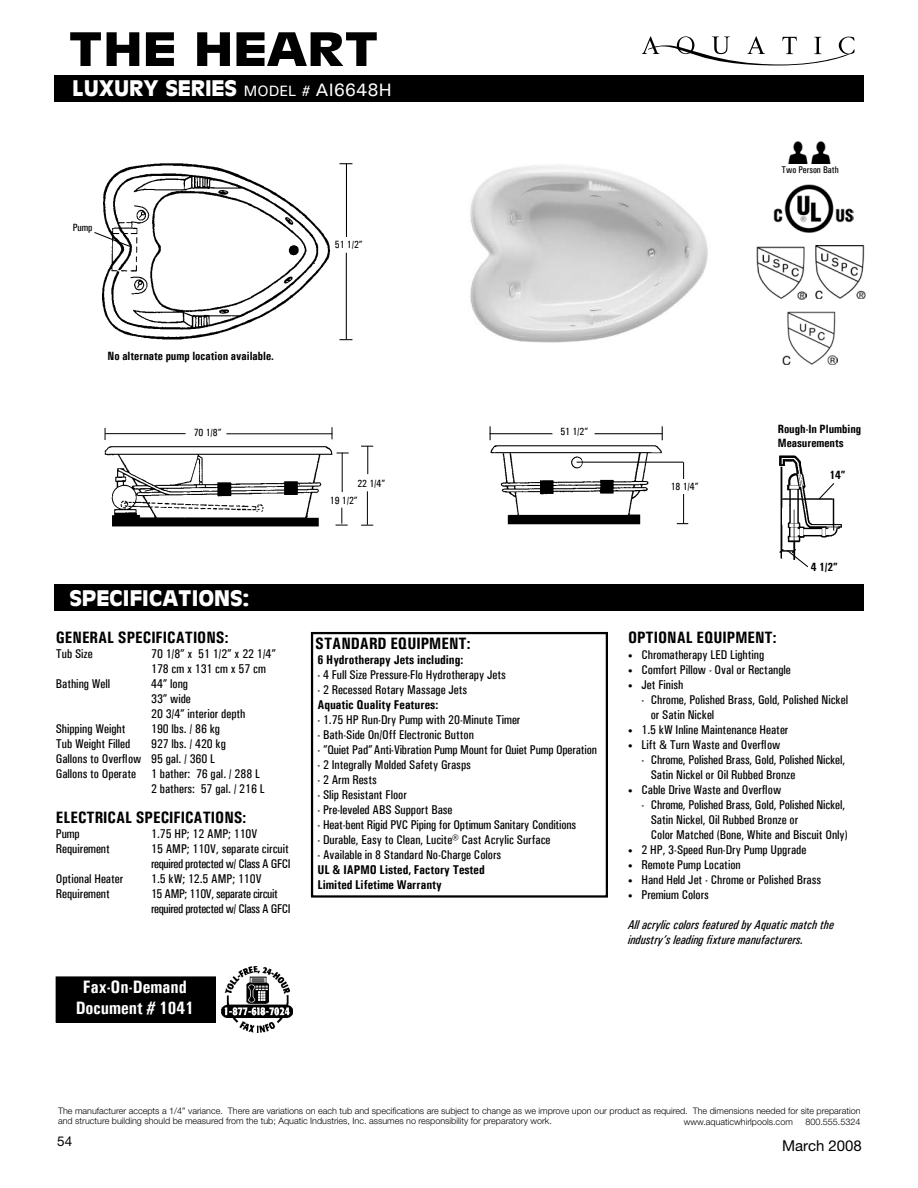
<style>
.page{position:relative;width:918px;height:1188px;background:#fff}
.page>*{position:absolute;margin:0;border:0;box-sizing:border-box;transform-origin:0 0}
.t1{font:700 45px "Antique Olive";color:#000;scale:1.2 1}
.t2{font:700 21px "Antique Olive";color:#fff}
.t3{font:700 18px/21.6px "Univers Condensed";color:#fff;text-align:center}
.t4{font:500 18px "Univers";color:#fff}
.t5{font:700 16.5px "Univers Condensed";color:#000}
.t6{font:15px "Helvetica Neue";color:#000}
.t7{font:13.5px "Helvetica Neue";color:#000}
.t8{font:500 condensed 12.75px/15px "Univers";color:#000}
.t9{font:500 condensed 12.75px/15px "Univers";letter-spacing:-.03em;color:#000}
.t10{font:700 12.75px/15px "Univers Condensed";color:#000}
.t11{font:italic 500 condensed 12.75px/15px "Univers";color:#000}
.t12{font:700 12px/14.4px "Univers Condensed";color:#000}
.t13{font:500 condensed 10.5px "Univers";color:#000}
.t14{font:500 condensed 9.75px "Univers";color:#000}
.t15{font:300 9px/10.8px "Helvetica Neue";color:#000}
.s1{font-size:15px}
.s2{font-size:9px}
</style>
<div class="page">
<div style="left:54px;top:75px;width:810px;height:27px;background:#000"></div>
<div style="left:54px;top:584px;width:810px;height:27px;background:#000"></div>
<svg style="left:793px;top:559px;width:15px;height:9px"></svg>
<img style="left:779px;top:455px;width:63px;height:104px">
<svg style="left:817px;top:482px;width:18px;height:19px"></svg>
<img style="left:774px;top:184px;width:79px;height:49px">
<img style="left:815px;top:246px;width:51px;height:53px">
<img style="left:756px;top:246px;width:50px;height:53px">
<img style="left:782px;top:311px;width:55px;height:54px">
<svg style="left:642px;top:36px;width:213px;height:29px"></svg>
<img style="left:470px;top:165px;width:238px;height:178px">
<div style="left:56px;top:977px;width:159px;height:45px;background:#000"></div>
<div style="left:56px;top:976px;width:160px;height:47px;border:1px solid #000"></div>
<img style="left:221px;top:966px;width:72px;height:67px">
<div style="left:311px;top:632px;width:297px;height:266px;border:2px solid #000"></div>
<img style="left:102px;top:163px;width:228px;height:177px">
<img style="left:490px;top:445px;width:173px;height:80px">
<hr style="left:577px;top:462px;width:106px;height:1px;background:#000">
<hr style="left:683px;top:462px;width:1px;height:62px;background:#000">
<div style="left:662px;top:480px;width:46px;height:14px;background:#fff"></div>
<svg style="left:490px;top:426px;width:1px;height:14px"></svg>
<svg style="left:662px;top:426px;width:1px;height:14px"></svg>
<hr style="left:490px;top:433px;width:62px;height:1px;background:#000">
<hr style="left:595px;top:433px;width:67px;height:1px;background:#000">
<svg style="left:332px;top:427px;width:1px;height:12px"></svg>
<hr style="left:105px;top:433px;width:81px;height:1px;background:#000">
<hr style="left:226px;top:433px;width:106px;height:1px;background:#000">
<hr style="left:342px;top:453px;width:1px;height:39px;background:#000">
<svg style="left:336px;top:508px;width:12px;height:18px"></svg>
<svg style="left:361px;top:525px;width:12px;height:1px"></svg>
<svg style="left:361px;top:446px;width:12px;height:28px"></svg>
<hr style="left:367px;top:491px;width:1px;height:34px;background:#000">
<img style="left:104px;top:446px;width:229px;height:81px">
<svg style="left:94px;top:231px;width:37px;height:17px"></svg>
<svg style="left:339px;top:339px;width:13px;height:1px"></svg>
<svg style="left:339px;top:163px;width:13px;height:1px"></svg>
<hr style="left:346px;top:164px;width:1px;height:73px;background:#000">
<hr style="left:346px;top:253px;width:1px;height:86px;background:#000">
<img style="left:788px;top:141px;width:43px;height:23px">
<h1 class="t1" style="left:68px;top:19px;width:91px">THEHEA</h1>
<h1 class="t1" style="left:307px;top:19px;width:58px">RT</h1>
<h2 class="t2" style="left:72px;top:74px;width:142px">LUXURY SERIES</h2>
<h3 class="t4" style="left:244px;top:78px;width:149px"><span class="s1">MODEL #</span> AI6648H</h3>
<p class="t13" style="left:73px;top:221px;width:21px">Pump</p>
<p class="t13" style="left:335px;top:238px;width:29px">51 1/2”</p>
<p class="t14" style="left:781px;top:164px;width:59px">Two Person Bath</p>
<p class="t12" style="left:108px;top:348px;width:168px">No alternate pump location available.</p>
<p class="t13" style="left:194px;top:427px;width:29px">70 1/8”</p>
<p class="t13" style="left:357px;top:477px;width:29px">22 1/4”</p>
<p class="t13" style="left:330px;top:494px;width:29px">19 1/2”</p>
<p class="t13" style="left:560px;top:425px;width:29px">51 1/2”</p>
<h2 class="t2" style="left:69px;top:584px;width:182px">SPECIFICATIONS:</h2>
<p class="t5" style="left:56px;top:627px;width:174px">General Specifications:</p>
<p class="t8" style="left:56px;top:646px;width:38px">Tub Size</p>
<p class="t8" style="left:151px;top:646px;width:126px">70 1/8” x 51 1/2” x 22 1/4”<br>178 cm x 131 cm x 57 cm</p>
<p class="t8" style="left:56px;top:676px;width:56px">Bathing Well</p>
<p class="t8" style="left:151px;top:676px;width:96px">44” long<br>33” wide<br>20 3/4” interior depth</p>
<p class="t8" style="left:56px;top:721px;width:71px">Shipping Weight</p>
<p class="t8" style="left:151px;top:721px;width:70px">190 lbs. / 86 kg</p>
<p class="t8" style="left:56px;top:736px;width:76px">Tub Weight Filled</p>
<p class="t8" style="left:151px;top:736px;width:76px">927 lbs. / 420 kg</p>
<p class="t8" style="left:56px;top:751px;width:161px">Gallons to Overflow 95 gal. / 360 L</p>
<p class="t8" style="left:56px;top:766px;width:206px">Gallons to Operate 1 bather: 76 gal. / 288 L</p>
<p class="t8" style="left:151px;top:781px;width:115px">2 bathers: 57 gal. / 216 L</p>
<p class="t5" style="left:56px;top:807px;width:192px">Electrical Specifications:</p>
<p class="t8" style="left:56px;top:826px;width:25px">Pump</p>
<p class="t8" style="left:151px;top:826px;width:108px">1.75 HP; 12 AMP; 110V</p>
<p class="t8" style="left:56px;top:841px;width:56px">Requirement</p>
<p class="t9" style="left:151px;top:841px;width:141px">15 AMP; 110V, separate circuit required protected w/ Class A GFCI</p>
<p class="t8" style="left:56px;top:871px;width:69px">Optional Heater</p>
<p class="t8" style="left:151px;top:871px;width:112px">1.5 kW; 12.5 AMP; 110V</p>
<p class="t8" style="left:56px;top:886px;width:56px">Requirement</p>
<p class="t9" style="left:151px;top:886px;width:141px">15 AMP; 110V, separate circuit required protected w/ Class A GFCI</p>
<h3 class="t3" style="left:76px;top:976px;width:120px">Fax-On-Demand<br>Document # 1041</h3>
<p class="t5" style="left:315px;top:633px;width:157px">Standard equipm ent:</p>
<p class="t10" style="left:317px;top:652px;width:147px">6 Hydrotherapy Jets including:</p>
<p class="t8" style="left:317px;top:667px;width:190px">- 4 Full Size Pressure-Flo Hydrotherapy Jets</p>
<p class="t8" style="left:317px;top:682px;width:151px">- 2 Recessed Rotary Massage Jets</p>
<p class="t10" style="left:317px;top:697px;width:122px">Aquatic Quality Features:</p>
<p class="t8" style="left:317px;top:712px;width:205px">- 1.75 HP Run-Dry Pump with 20-Minute Timer</p>
<p class="t8" style="left:317px;top:727px;width:158px">- Bath-side On/Off Electronic Button</p>
<p class="t8" style="left:317px;top:742px;width:281px">- ”Quiet Pad”anti-vibration pump mount for quiet pump operation</p>
<p class="t8" style="left:317px;top:757px;width:155px">- 2 Integrally Molded Safety Grasps</p>
<p class="t8" style="left:317px;top:772px;width:61px">- 2 Arm Rests</p>
<p class="t8" style="left:317px;top:787px;width:91px">- Slip Resistant Floor</p>
<p class="t8" style="left:317px;top:802px;width:137px">- Pre-leveled ABS Support Base</p>
<p class="t8" style="left:317px;top:817px;width:260px">- Heat-bent rigid PVC piping for optimum sanitary conditions</p>
<p class="t8" style="left:317px;top:832px;width:235px">- Durable, easy to clean, Lucite® Cast Acrylic Surface</p>
<p class="t8" style="left:317px;top:847px;width:185px">- available in 8 Standard No-Charge Colors</p>
<p class="t10" style="left:317px;top:862px;width:169px">UL &amp; IAPMO Listed, Factory Tested<br>Limited Lifetime Warranty</p>
<p class="t12" style="left:778px;top:421px;width:85px">Rough-In Plumbing<br>Measurements</p>
<p class="t13" style="left:671px;top:480px;width:29px">18 1/4”</p>
<p class="t5" style="left:628px;top:628px;width:150px">optional equipment:</p>
<p class="t12" style="left:829px;top:468px;width:18px">14”</p>
<p class="t12" style="left:811px;top:560px;width:29px">4 1/2”</p>
<p class="t8" style="left:628px;top:647px;width:138px"><span class="s2">•</span> Chromatherapy LED Lighting</p>
<p class="t8" style="left:628px;top:662px;width:164px"><span class="s2">•</span> Comfort Pillow - Oval or Rectangle</p>
<p class="t8" style="left:628px;top:677px;width:57px"><span class="s2">•</span> Jet Finish</p>
<p class="t8" style="left:651px;top:692px;width:199px;text-indent:-9px">- Chrome, Polished Brass, Gold, Polished Nickel or Satin Nickel</p>
<p class="t8" style="left:628px;top:722px;width:162px"><span class="s2">•</span> 1.5 kW Inline Maintenance Heater</p>
<p class="t8" style="left:628px;top:737px;width:154px"><span class="s2">•</span> Lift &amp; Turn Waste and Overflow</p>
<p class="t8" style="left:651px;top:752px;width:196px;text-indent:-9px">- Chrome, Polished Brass, Gold, Polished Nickel,<br>Satin Nickel or Oil Rubbed Bronze</p>
<p class="t8" style="left:628px;top:782px;width:155px"><span class="s2">•</span> Cable Drive Waste and Overflow</p>
<p class="t8" style="left:651px;top:797px;width:198px;text-indent:-9px">- Chrome, Polished Brass, Gold, Polished Nickel,<br>Satin Nickel, Oil Rubbed Bronze or<br>Color Matched (Bone, White and Biscuit only)</p>
<p class="t8" style="left:628px;top:842px;width:180px"><span class="s2">•</span> 2 HP, 3-Speed Run-Dry Pump Upgrade</p>
<p class="t8" style="left:628px;top:857px;width:114px"><span class="s2">•</span> Remote Pump Location</p>
<p class="t8" style="left:628px;top:872px;width:195px"><span class="s2">•</span> Hand Held Jet - Chrome or Polished Brass</p>
<p class="t8" style="left:628px;top:887px;width:82px"><span class="s2">•</span> Premium colors</p>
<p class="t11" style="left:628px;top:917px;width:207px">All acrylic colors featured by Aquatic match the industry’s leading fixture manufacturers.</p>
<p class="t15" style="left:58px;top:1105px;width:804px">The manufacturer accepts a 1/4” variance. There are variations on each tub and specifications are subject to change as we improve upon our product as required. The dimensions needed for site preparation and structure building should be measured from the tub; Aquatic Industries, Inc. assumes no responsibility for preparatory work.</p>
<p class="t15" style="left:684px;top:1117px;width:110px">www.aquaticwhirlpools.com</p>
<p class="t15" style="left:805px;top:1117px;width:57px">800.555.5324</p>
<p class="t6" style="left:782px;top:1136px;width:81px">March 2008</p>
<p class="t7" style="left:57px;top:1133px;width:17px">54</p>
</div>
